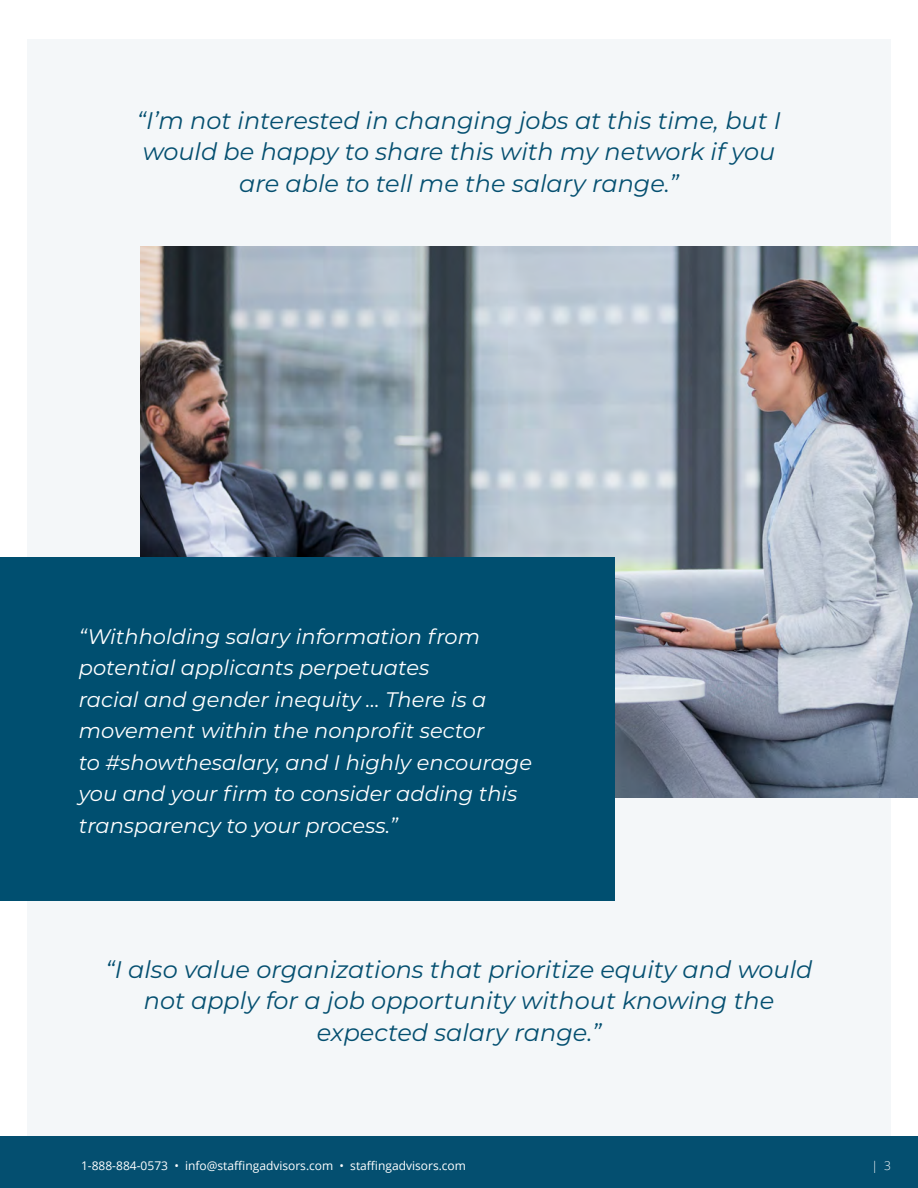
<style>
.page{position:relative;width:918px;height:1188px;background:#fff}
.page>*{position:absolute;margin:0;border:0;box-sizing:border-box;transform-origin:0 0}
.t1{font:italic 24px/31.5px "Montserrat";color:#044f70;text-align:center}
.t2{font:italic 21px/31.5px "Montserrat";color:#fff}
.t3{font:12px "Open Sans";color:#fff}
.t4{font:300 12px "Open Sans";color:#fff}
</style>
<div class="page">
<div style="left:27px;top:39px;width:864px;height:1097px;background:#f4f7f9"></div>
<div style="left:0;top:1136px;width:918px;height:52px;background:#044f70"></div>
<img style="left:141px;top:246px;width:777px;height:552px">
<div style="left:0;top:557px;width:614px;height:344px;background:#004f70"></div>
<p class="t1" style="left:137px;top:104px;width:646px">“I’m not interested in changing jobs at this time, but I would be happy to share this with my network if you are able to tell me the salary range.”</p>
<p class="t2" style="left:79px;top:620px;width:455px">“Withholding salary information from potential applicants perpetuates<br>racial and gender inequity … There is a movement within the nonprofit sector<br>to #showthesalary, and I highly encourage you and your firm to consider adding this transparency to your process.”</p>
<p class="t1" style="left:106px;top:953px;width:708px">“I also value organizations that prioritize equity and would not apply for a job opportunity without knowing the expected salary range.”</p>
<p class="t3" style="left:81px;top:1157px;width:387px">1-888-884-0573 • info@staffingadvisors.com • staffingadvisors.com</p>
<p class="t4" style="left:871px;top:1158px;width:21px">| 3</p>
</div>
